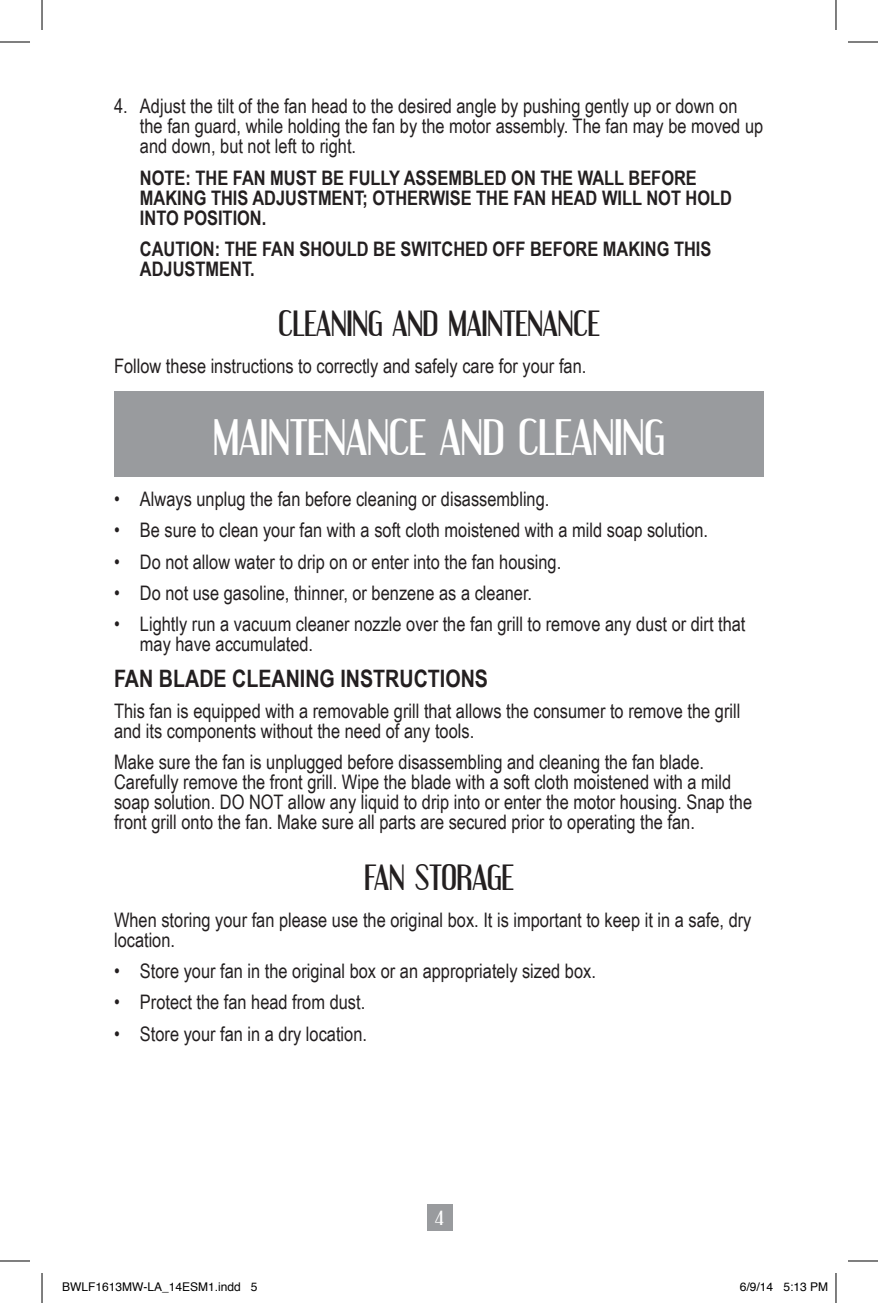
<style>
.page{position:relative;width:878px;height:1303px;background:#fff}
.page>*{position:absolute;margin:0;border:0;box-sizing:border-box;transform-origin:0 0}
.t1{font:45px "Engebrechtre";color:#fff}
.t2{font:32px "Engebrechtre";color:#231f20}
.Heading{font:700 24px "Arial Narrow";color:#231f20}
.bullet_copy{font:20px/20px "Arial Narrow";color:#231f20}
.body_copy{font:20px/20px "Arial Narrow";color:#231f20}
.bullet_copy-2{font:700 20px/20px "Arial Narrow";color:#231f20}
.t3{font:18px "Engebrechtre";color:#fff}
.t4{font:12px "Helvetica";color:#000}
</style>
<div class="page">
<div style="left:114px;top:391px;width:650px;height:85px;background:#999b9e"></div>
<div style="left:427px;top:1204px;width:25px;height:27px;background:#999b9e"></div>
<hr style="left:0;top:42px;width:30px;height:1px;background:#000">
<hr style="left:848px;top:42px;width:30px;height:1px;background:#000">
<hr style="left:0;top:1261px;width:30px;height:1px;background:#000">
<hr style="left:848px;top:1261px;width:30px;height:1px;background:#000">
<hr style="left:42px;top:0;width:1px;height:30px;background:#000">
<hr style="left:42px;top:1273px;width:1px;height:30px;background:#000">
<hr style="left:835px;top:0;width:1px;height:30px;background:#000">
<hr style="left:835px;top:1273px;width:1px;height:30px;background:#000">
<p class="bullet_copy" style="left:140px;top:95px;width:625px;text-indent:-26px">4. Adjust the tilt of the fan head to the desired angle by pushing gently up or down on the fan guard, while holding the fan by the motor assembly. The fan may be moved up and down, but not left to right.</p>
<p class="bullet_copy-2" style="left:140px;top:167px;width:593px">NOTE: THE FAN MUST BE FULLY ASSEMBLED ON THE WALL BEFORE<br>MAKING THIS ADJUSTMENT; OTHERWISE THE FAN HEAD WILL NOT HOLD<br>INTO POSITION.</p>
<p class="bullet_copy-2" style="left:140px;top:238px;width:573px">CAUTION: THE FAN SHOULD BE SWITCHED OFF BEFORE MAKING THIS<br>ADJUSTMENT.</p>
<p class="t2" style="left:278px;top:305px;width:322px">CLEANING AND MAINTENANCE</p>
<p class="body_copy" style="left:114px;top:355px;width:474px">Follow these instructions to correctly and safely care for your fan.</p>
<p class="t1" style="left:213px;top:411px;width:453px">MAINTENANCE AND CLEANING</p>
<p class="bullet_copy" style="left:114px;top:488px;width:437px">• Always unplug the fan before cleaning or disassembling.</p>
<p class="bullet_copy" style="left:114px;top:519px;width:595px">• Be sure to clean your fan with a soft cloth moistened with a mild soap solution.</p>
<p class="bullet_copy" style="left:114px;top:551px;width:449px">• Do not allow water to drip on or enter into the fan housing.</p>
<p class="bullet_copy" style="left:114px;top:582px;width:420px">• Do not use gasoline, thinner, or benzene as a cleaner.</p>
<p class="bullet_copy" style="left:140px;top:613px;width:607px;text-indent:-26px">• Lightly run a vacuum cleaner nozzle over the fan grill to remove any dust or dirt that may have accumulated.</p>
<p class="Heading" style="left:114px;top:660px;width:375px">FAN BLADE CLEANING INSTRUCTIONS</p>
<p class="body_copy" style="left:114px;top:700px;width:628px">This fan is equipped with a removable grill that allows the consumer to remove the grill and its components without the need of any tools.</p>
<p class="body_copy" style="left:114px;top:751px;width:639px">Make sure the fan is unplugged before disassembling and cleaning the fan blade.<br>Carefully remove the front grill. Wipe the blade with a soft cloth moistened with a mild soap solution. DO NOT allow any liquid to drip into or enter the motor housing. Snap the front grill onto the fan. Make sure all parts are secured prior to operating the fan.</p>
<p class="t2" style="left:364px;top:858px;width:150px">FAN STORAGE</p>
<p class="body_copy" style="left:114px;top:909px;width:639px">When storing your fan please use the original box. It is important to keep it in a safe, dry location.</p>
<p class="bullet_copy" style="left:114px;top:960px;width:483px">• Store your fan in the original box or an appropriately sized box.</p>
<p class="bullet_copy" style="left:114px;top:991px;width:253px">• Protect the fan head from dust.</p>
<p class="bullet_copy" style="left:114px;top:1023px;width:254px">• Store your fan in a dry location.</p>
<p class="t3" style="left:435px;top:1207px;width:10px">4</p>
<p class="t4" style="left:62px;top:1276px;width:197px">BWLF1613MW-LA_14ESM1.indd 5</p>
<p class="t4" style="left:740px;top:1276px;width:90px">6/9/14 5:13 PM</p>
</div>
